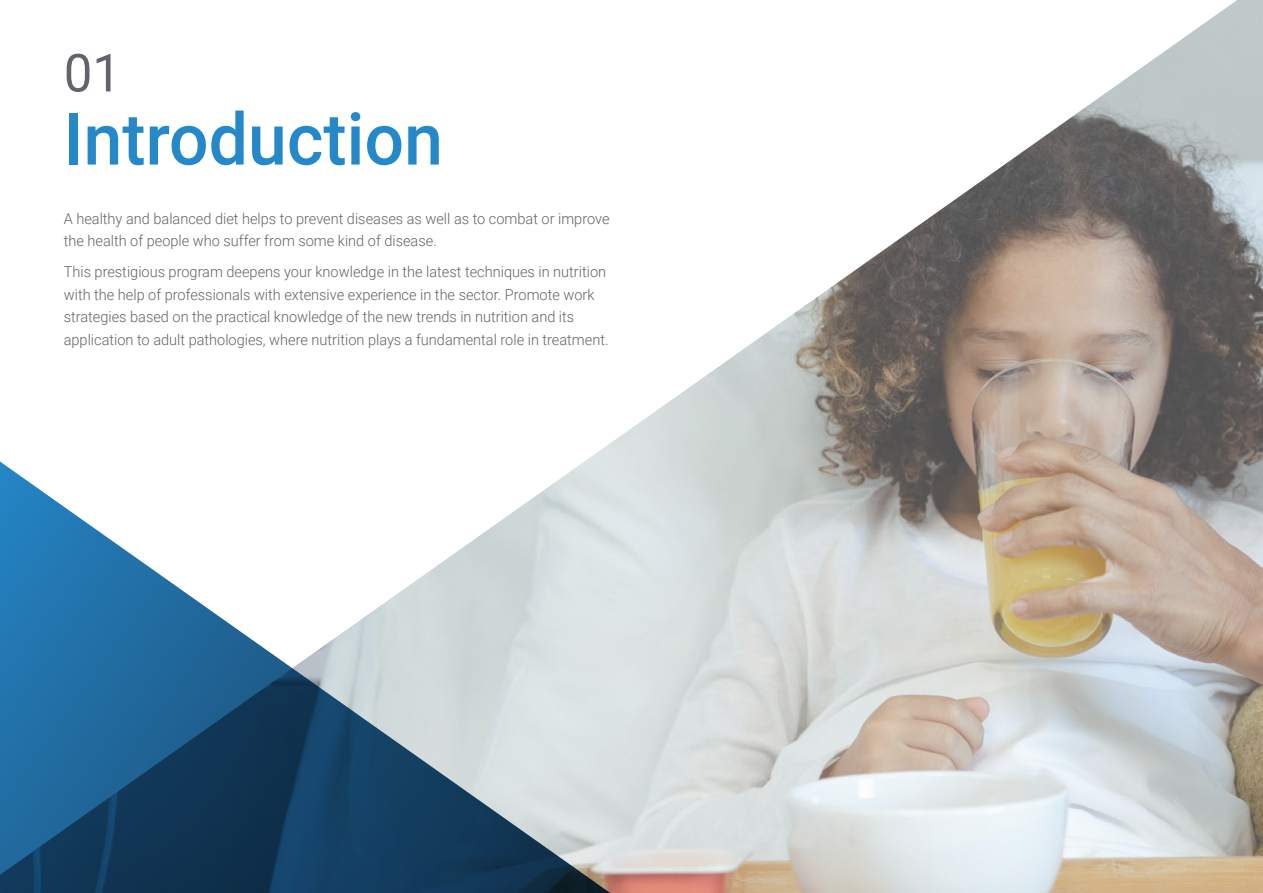
<style>
.page{position:relative;width:1263px;height:893px;background:#fff}
.page>*{position:absolute;margin:0;border:0;box-sizing:border-box;transform-origin:0 0}
.t1{font:500 72px "Roboto";color:#2488c9}
.t2{font:52.5px "Roboto";color:#61646a}
.t3{font:300 15px/22.5px "Roboto";color:#61646a}
</style>
<div class="page">
<img style="left:607px;top:0;width:656px;height:893px">
<svg style="left:0;top:446px;width:640px;height:447px"></svg>
<h2 class="t2" style="left:64px;top:36px;width:59px">01</h2>
<h1 class="t1" style="left:64px;top:89px;width:381px">Introduction</h1>
<p class="t3" style="left:64px;top:207px;width:547px">A healthy and balanced diet helps to prevent diseases as well as to combat or improve the health of people who suffer from some kind of disease.</p>
<p class="t3" style="left:64px;top:260px;width:546px">This prestigious program deepens your knowledge in the latest techniques in nutrition with the help of professionals with extensive experience in the sector. Promote work strategies based on the practical knowledge of the new trends in nutrition and its application to adult pathologies, where nutrition plays a fundamental role in treatment.</p>
</div>
